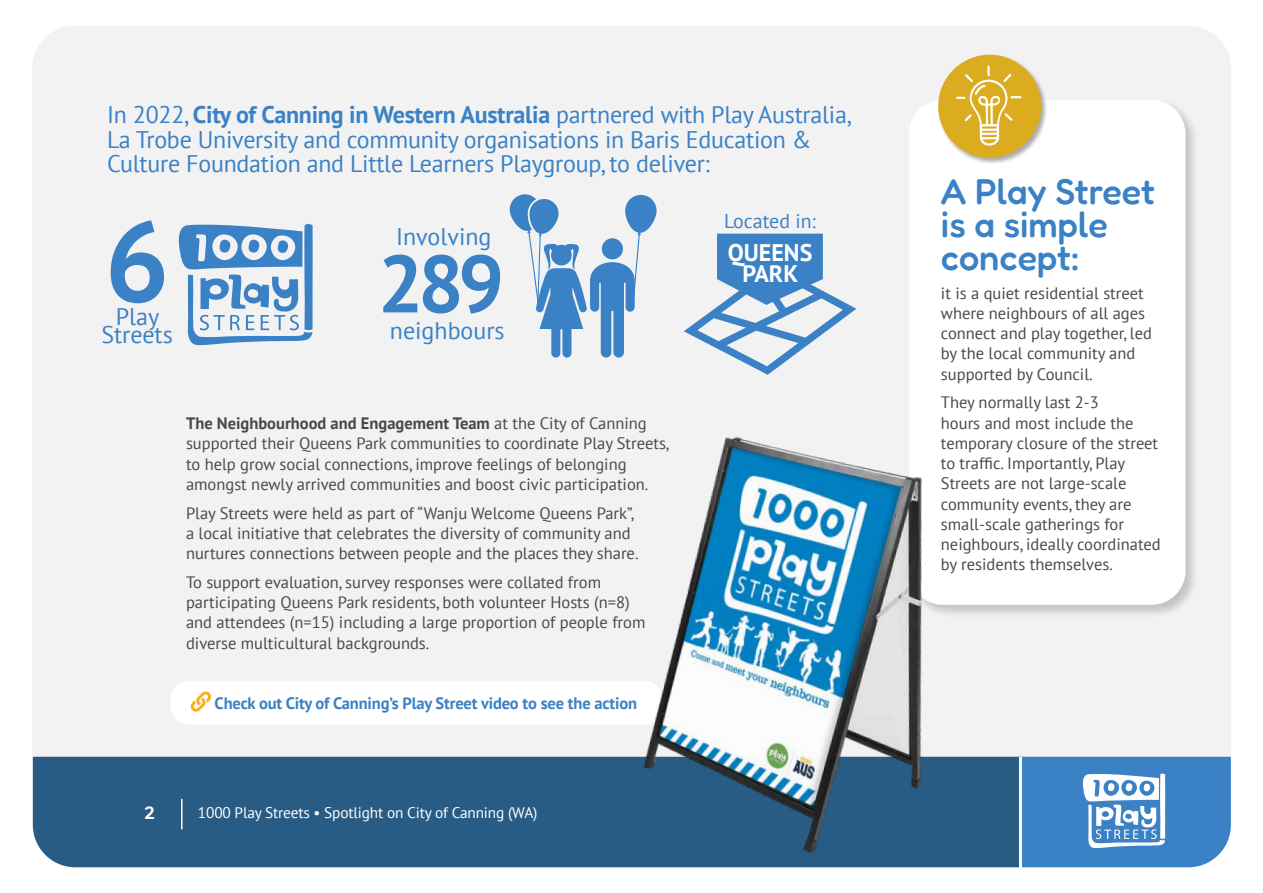
<style>
.page{position:relative;width:1263px;height:893px;background:#fff}
.page>*{position:absolute;margin:0;border:0;box-sizing:border-box;transform-origin:0 0}
.t1{font:700 114px "PT Sans";color:#3a81c5}
.t2{font:700 81px "PT Sans";color:#3a81c5}
.t3{font:300 36px/33px "Fredoka";color:#3a81c5}
.t4{font:24px/24.8px "PT Sans";letter-spacing:-.01em;color:#3a81c5}
.t5{font:700 24px/21px "PT Sans";color:#fff;text-align:center}
.t6{font:19.95px "PT Sans";color:#3a81c5}
.t7{font:600 19.05px "Goldplay";color:#fff}
.t8{font:16.5px/20.2px "PT Sans";color:#484848}
.t9{font:700 16.5px "PT Sans";letter-spacing:-.01em;color:#3a81c5}
.t10{font:15.3px "PT Sans";letter-spacing:-.01em;color:#fff}
.s1{font-weight:700}
</style>
<div class="page">
<div style="left:32px;top:26px;width:1199px;height:841px;background:#f2f2f2;border-radius:43px"></div>
<svg style="left:509px;top:194px;width:148px;height:164px"></svg>
<div style="left:907px;top:97px;width:292px;height:522px;background:#000;opacity:.2"></div>
<div style="left:909px;top:100px;width:276px;height:505px;background:#fff;border-radius:34px"></div>
<div style="left:937px;top:54px;width:111px;height:111px;background:#000;opacity:.33"></div>
<svg style="left:936px;top:54px;width:107px;height:106px"></svg>
<div style="left:170px;top:681px;width:493px;height:44px;background:#fff;border-radius:20px"></div>
<svg style="left:190px;top:691px;width:21px;height:21px"></svg>
<svg style="left:1047px;top:757px;width:184px;height:110px;background:#5a95ce"></svg>
<div style="left:33px;top:757px;width:532px;height:110px;background:#295c85"></div>
<hr style="left:181px;top:799px;width:2px;height:30px;background:#fff">
<img style="left:565px;top:406px;width:482px;height:462px">
<svg style="left:178px;top:223px;width:135px;height:122px"></svg>
<svg style="left:684px;top:234px;width:172px;height:141px"></svg>
<h3 class="t4" style="left:107px;top:101px;width:746px">In 2022, <span class="s1">City of Canning in Western Australia</span> partnered with Play Australia,<br>La Trobe University and community organisations in Baris Education &amp;<br>Culture Foundation and Little Learners Playgroup, to deliver:</h3>
<h1 class="t1" style="left:105px;top:186px;width:66px">6</h1>
<h3 class="t4" style="left:101px;top:307px;width:73px;line-height:18px;text-align:center">Play<br>Streets</h3>
<h3 class="t4" style="left:396px;top:224px;width:97px">Involving</h3>
<h2 class="t2" style="left:378px;top:230px;width:128px">289</h2>
<h3 class="t4" style="left:390px;top:318px;width:116px">neighbours</h3>
<p class="t8" style="left:186px;top:413px;width:485px"><span class="s1">The Neighbourhood and Engagement Team</span> at the City of Canning supported their Queens Park communities to coordinate Play Streets, to help grow social connections, improve feelings of belonging amongst newly arrived communities and boost civic participation.</p>
<p class="t8" style="left:186px;top:502px;width:454px">Play Streets were held as part of “Wanju Welcome Queens Park”, a local initiative that celebrates the diversity of community and nurtures connections between people and the places they share.</p>
<p class="t8" style="left:186px;top:571px;width:461px">To support evaluation, survey responses were collated from participating Queens Park residents, both volunteer Hosts (n=8) and attendees (n=15) including a large proportion of people from diverse multicultural backgrounds.</p>
<p class="t9" style="left:215px;top:692px;width:424px">Check out City of Canning’s Play Street video to see the action</p>
<p class="t7" style="left:145px;top:800px;width:12px">2</p>
<p class="t10" style="left:198px;top:802px;width:341px">1000 Play Streets • Spotlight on City of Canning (WA)</p>
<p class="t6" style="left:724px;top:208px;width:93px">Located in:</p>
<h3 class="t5" style="left:728px;top:242px;width:86px">QUEENS<br>PARK</h3>
<h3 class="t3" style="left:941px;top:175px;width:216px">A Play Street is a simple concept:</h3>
<p class="t8" style="left:941px;top:282px;width:213px">it is a quiet residential street where neighbours of all ages connect and play together, led by the local community and supported by Council.</p>
<p class="t8" style="left:941px;top:392px;width:221px">They normally last 2-3<br>hours and most include the temporary closure of the street to traffic. Importantly, Play<br>Streets are not large-scale community events, they are small-scale gatherings for neighbours, ideally coordinated by residents themselves.</p>
</div>
